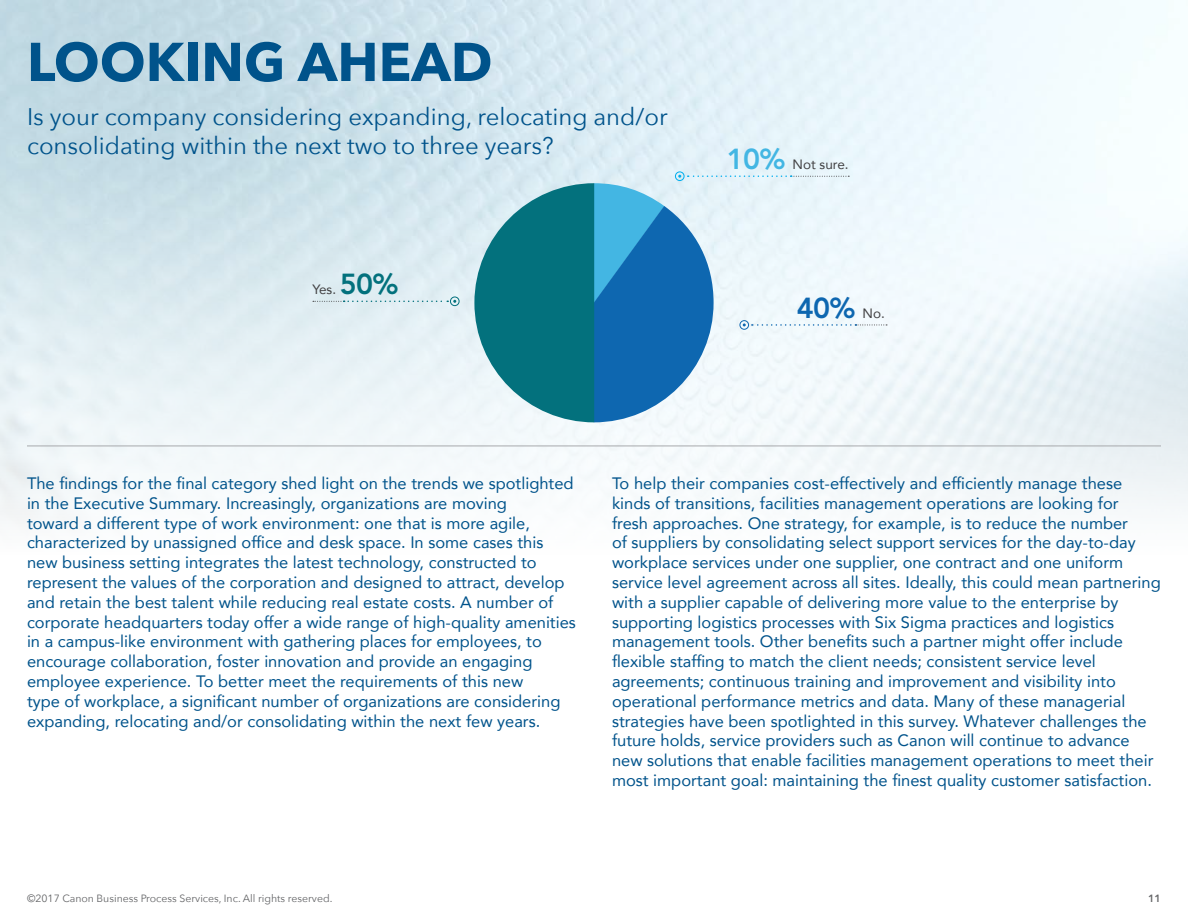
<style>
.page{position:relative;width:1188px;height:918px;background:#fff}
.page>*{position:absolute;margin:0;border:0;box-sizing:border-box;transform-origin:0 0}
.t1{font:700 54px "Avenir Next";color:#00538b}
.t2{font:800 28.8px "Avenir LT Std";color:#0e67b0}
.t3{font:24px/28.8px "Avenir Next";color:#00538b}
.t4{font:16.5px/19.8px "Avenir";color:#00538b}
.t5{font:13.5px "Avenir";color:#414042}
.t6{font:10.5px "Avenir Next";color:#636466}
.t7{font:600 10.5px "Avenir Next";color:#636466}
.s1{font-family:"Avenir LT Std";font-weight:800;font-size:28.8px;color:#03717d}
.s2{font-family:"Avenir LT Std";font-weight:800;font-size:28.8px;color:#43b6e3}
.s3{font-family:"Avenir";font-weight:400;font-size:13.5px;color:#414042}
</style>
<div class="page">
<img style="left:0;top:0;width:1188px;height:524px">
<div style="left:450px;top:297px;width:9px;height:9px;border:1px solid #03717d;border-radius:50%"></div>
<svg style="left:313px;top:300px;width:143px;height:3px"></svg>
<div style="left:675px;top:172px;width:9px;height:9px;border:1px solid #00aeef;border-radius:50%"></div>
<svg style="left:474px;top:175px;width:413px;height:247px"></svg>
<hr style="left:27px;top:446px;width:1134px;height:1px;background:#a7a9ac">
<h1 class="t1" style="left:27px;top:15px;width:467px">LOOKING AHEAD</h1>
<h3 class="t3" style="left:27px;top:101px;width:642px">Is your company considering expanding, relocating and/or consolidating within the next two to three years?</h3>
<p class="t5" style="left:313px;top:279px;width:87px">Yes. <span class="s1">50%</span></p>
<p class="t5" style="left:727px;top:154px;width:123px"><span class="s2">10%</span> Not sure.</p>
<h2 class="t2" style="left:797px;top:291px;width:89px">40% <span class="s3">No.</span></h2>
<p class="t4" style="left:27px;top:473px;width:550px">The findings for the final category shed light on the trends we spotlighted in the Executive Summary. Increasingly, organizations are moving<br>toward a different type of work environment: one that is more agile, characterized by unassigned office and desk space. In some cases this new business setting integrates the latest technology, constructed to represent the values of the corporation and designed to attract, develop and retain the best talent while reducing real estate costs. A number of corporate headquarters today offer a wide range of high-quality amenities in a campus-like environment with gathering places for employees, to encourage collaboration, foster innovation and provide an engaging employee experience. To better meet the requirements of this new<br>type of workplace, a significant number of organizations are considering expanding, relocating and/or consolidating within the next few years.</p>
<p class="t4" style="left:612px;top:473px;width:550px">To help their companies cost-effectively and efficiently manage these kinds of transitions, facilities management operations are looking for<br>fresh approaches. One strategy, for example, is to reduce the number<br>of suppliers by consolidating select support services for the day-to-day workplace services under one supplier, one contract and one uniform service level agreement across all sites. Ideally, this could mean partnering with a supplier capable of delivering more value to the enterprise by supporting logistics processes with Six Sigma practices and logistics management tools. Other benefits such a partner might offer include flexible staffing to match the client needs; consistent service level agreements; continuous training and improvement and visibility into operational performance metrics and data. Many of these managerial strategies have been spotlighted in this survey. Whatever challenges the future holds, service providers such as Canon will continue to advance new solutions that enable facilities management operations to meet their most important goal: maintaining the finest quality customer satisfaction.</p>
<p class="t6" style="left:27px;top:889px;width:307px">©2017 Canon Business Process Services, Inc. All rights reserved.</p>
<p class="t7" style="left:1148px;top:889px;width:14px">11</p>
</div>
